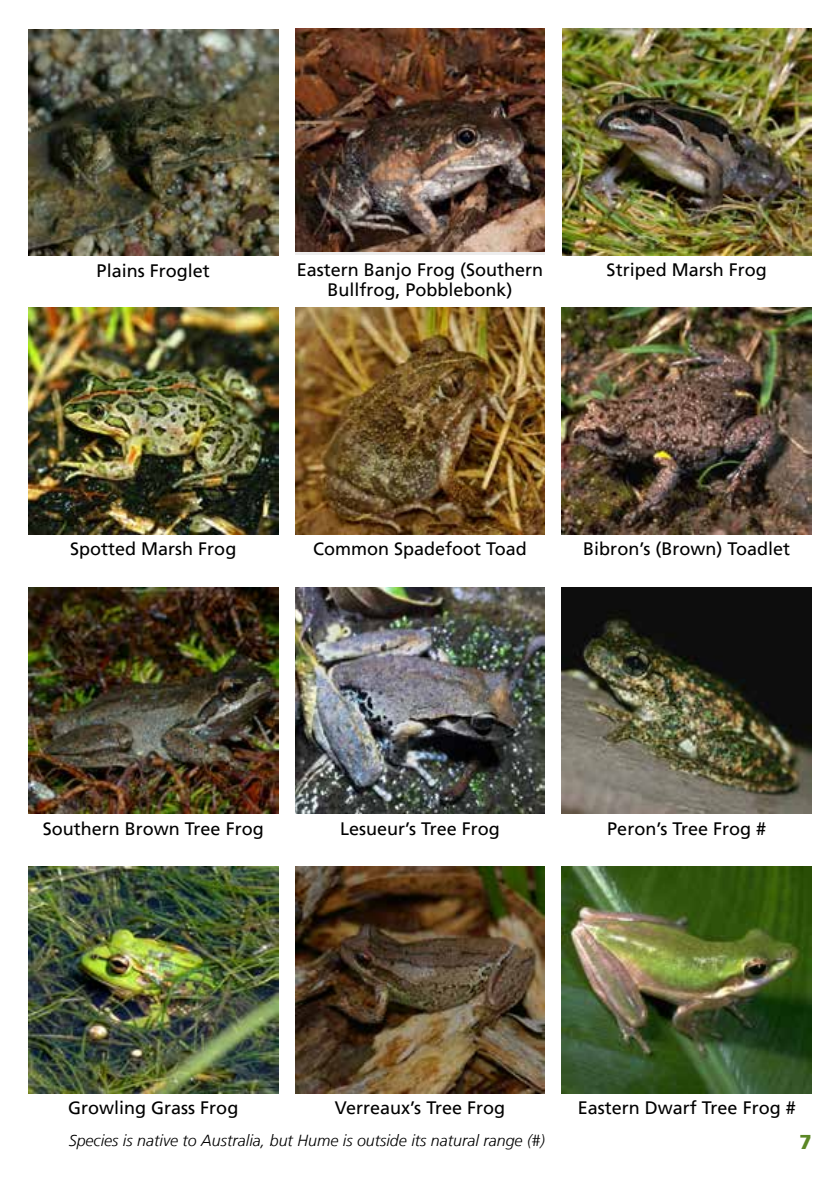
<style>
.page{position:relative;width:840px;height:1191px;background:#fff}
.page>*{position:absolute;margin:0;border:0;box-sizing:border-box;transform-origin:0 0}
.t1{font:900 20px "Frutiger LT";color:#5b8726}
.t2{font:18px/20px "Frutiger LT";color:#000;text-align:center}
.t3{font:italic 300 16px "Frutiger LT";color:#000}
</style>
<div class="page">
<img style="left:295px;top:866px;width:249px;height:227px">
<img style="left:28px;top:29px;width:250px;height:227px">
<img style="left:295px;top:28px;width:249px;height:223px">
<img style="left:28px;top:307px;width:250px;height:227px">
<img style="left:562px;top:28px;width:249px;height:227px">
<img style="left:28px;top:866px;width:250px;height:227px">
<img style="left:295px;top:307px;width:249px;height:227px">
<img style="left:561px;top:307px;width:250px;height:227px">
<img style="left:561px;top:587px;width:250px;height:227px">
<img style="left:561px;top:866px;width:250px;height:227px">
<img style="left:295px;top:587px;width:249px;height:227px">
<img style="left:28px;top:587px;width:250px;height:226px">
<p class="t2" style="left:97px;top:261px;width:115px">Plains Froglet</p>
<p class="t2" style="left:297px;top:260px;width:248px">Eastern Banjo Frog (Southern<br>Bullfrog, Pobblebonk)</p>
<p class="t2" style="left:606px;top:260px;width:162px">Striped Marsh Frog</p>
<p class="t2" style="left:70px;top:539px;width:168px">Spotted Marsh Frog</p>
<p class="t2" style="left:313px;top:539px;width:215px">Common Spadefoot Toad</p>
<p class="t2" style="left:583px;top:539px;width:208px">Bibron’s (Brown) Toadlet</p>
<p class="t2" style="left:43px;top:818px;width:222px">Southern Brown Tree Frog</p>
<p class="t2" style="left:340px;top:818px;width:161px">Lesueur’s Tree Frog</p>
<p class="t2" style="left:607px;top:818px;width:160px">Peron’s Tree Frog #</p>
<p class="t2" style="left:68px;top:1097px;width:172px">Growling Grass Frog</p>
<p class="t2" style="left:334px;top:1098px;width:172px">Verreaux’s Tree Frog</p>
<p class="t2" style="left:577px;top:1098px;width:219px">Eastern Dwarf Tree Frog #</p>
<p class="t3" style="left:69px;top:1131px;width:477px">Species is native to Australia, but Hume is outside its natural range (#)</p>
<p class="t1" style="left:798px;top:1130px;width:14px">7</p>
</div>
